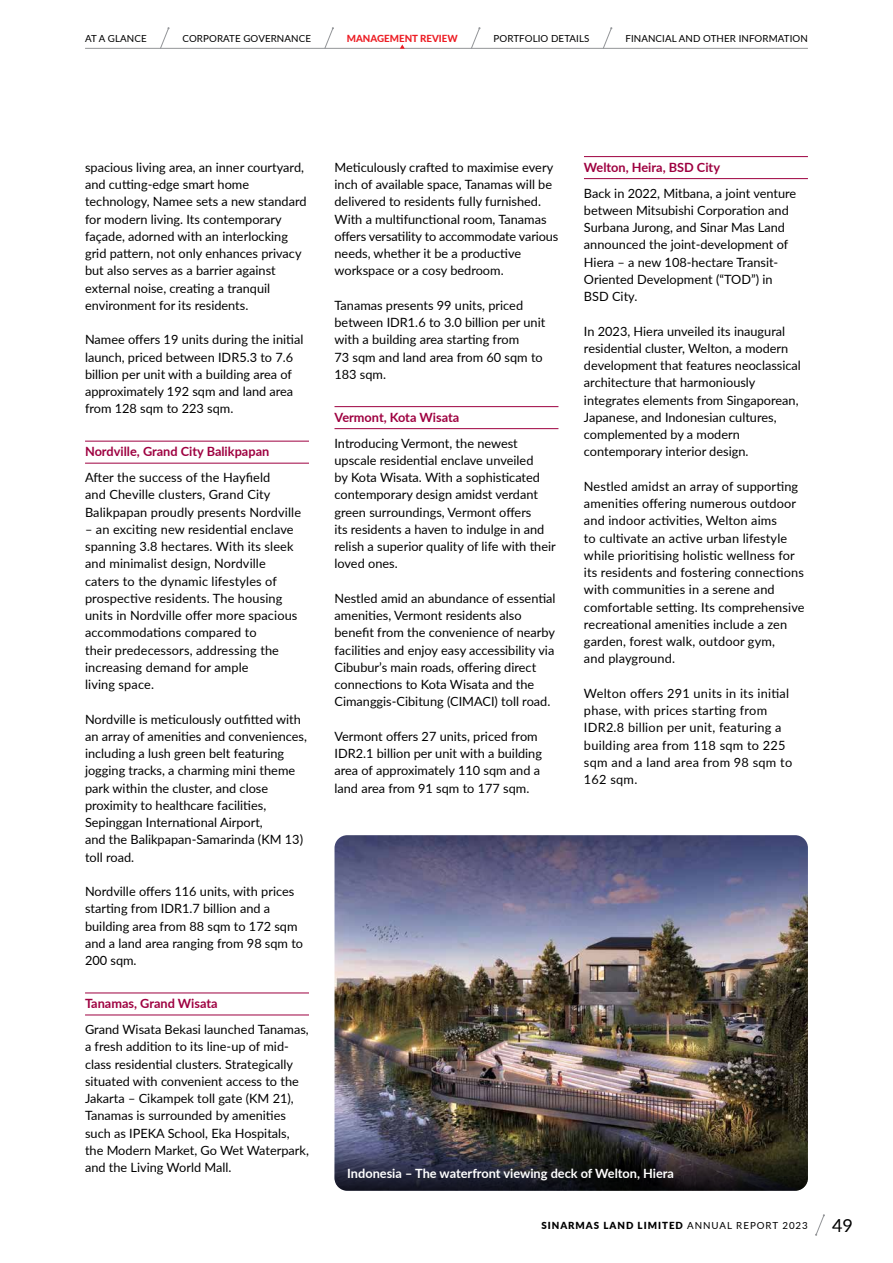
<style>
.page{position:relative;width:893px;height:1263px;background:#fff}
.page>*{position:absolute;margin:0;border:0;box-sizing:border-box;transform-origin:0 0}
.t1{font:18px "Lato";color:#000}
.t2{font:12.75px/17.2px "Lato";color:#000}
.t3{font:12.75px/17.2px "Lato";letter-spacing:.02em;color:#000}
.t4{font:700 12.75px "Lato";color:#9e0040}
.t5{font:700 12.75px "Lato";color:#fff}
.t6{font:9.75px "Lato";letter-spacing:.01em;color:#000}
.t7{font:900 9.75px "Lato";letter-spacing:.1em;color:#000}
.t8{font:800 9.75px "Lato";color:#ed1d24}
.s1{font-weight:400}
</style>
<div class="page">
<img style="left:334px;top:835px;width:474px;height:313px">
<hr style="left:85px;top:441px;width:224px;height:1px;background:#9e0040">
<hr style="left:85px;top:463px;width:224px;height:1px;background:#9e0040">
<hr style="left:85px;top:992px;width:224px;height:1px;background:#9e0040">
<hr style="left:85px;top:1014px;width:224px;height:1px;background:#9e0040">
<hr style="left:334px;top:406px;width:224px;height:1px;background:#9e0040">
<hr style="left:334px;top:428px;width:224px;height:1px;background:#9e0040">
<hr style="left:584px;top:156px;width:224px;height:1px;background:#9e0040">
<hr style="left:584px;top:178px;width:224px;height:1px;background:#9e0040">
<svg style="left:334px;top:1148px;width:474px;height:43px;background:#24242a"></svg>
<svg style="left:815px;top:1214px;width:10px;height:22px"></svg>
<svg style="left:602px;top:27px;width:10px;height:21px"></svg>
<svg style="left:470px;top:27px;width:10px;height:21px"></svg>
<svg style="left:324px;top:27px;width:10px;height:21px"></svg>
<svg style="left:159px;top:27px;width:11px;height:21px"></svg>
<hr style="left:85px;top:48px;width:723px;height:1px;background:#939598">
<svg style="left:400px;top:44px;width:5px;height:5px"></svg>
<p class="t6" style="left:85px;top:31px;width:63px">AT A GLANCE</p>
<p class="t6" style="left:183px;top:31px;width:130px">CORPORATE GOVERNANCE</p>
<p class="t8" style="left:347px;top:31px;width:112px">MANAGEMENT REVIEW</p>
<p class="t6" style="left:494px;top:31px;width:97px">PORTFOLIO DETAILS</p>
<p class="t6" style="left:625px;top:31px;width:184px">FINANCIAL AND OTHER INFORMATION</p>
<p class="t2" style="left:85px;top:158px;width:223px">spacious living area, an inner courtyard, and cutting-edge smart home technology, Namee sets a new standard for modern living. Its contemporary façade, adorned with an interlocking grid pattern, not only enhances privacy but also serves as a barrier against external noise, creating a tranquil environment for its residents.</p>
<p class="t2" style="left:85px;top:331px;width:220px">Namee offers 19 units during the initial launch, priced between IDR5.3 to 7.6 billion per unit with a building area of approximately 192 sqm and land area from 128 sqm to 223 sqm.</p>
<p class="t4" style="left:85px;top:442px;width:186px">Nordville, Grand City Balikpapan</p>
<p class="t2" style="left:85px;top:468px;width:218px">After the success of the Hayfield<br>and Cheville clusters, Grand City<br>Balikpapan proudly presents Nordville</p>
<p class="t2" style="left:85px;top:520px;width:214px">– an exciting new residential enclave spanning 3.8 hectares. With its sleek and minimalist design, Nordville caters to the dynamic lifestyles of prospective residents. The housing units in Nordville offer more spacious accommodations compared to<br>their predecessors, addressing the increasing demand for ample<br>living space.</p>
<p class="t2" style="left:85px;top:710px;width:223px">Nordville is meticulously outfitted with an array of amenities and conveniences, including a lush green belt featuring jogging tracks, a charming mini theme park within the cluster, and close proximity to healthcare facilities, Sepinggan International Airport,<br>and the Balikpapan-Samarinda (KM 13) toll road.</p>
<p class="t2" style="left:85px;top:882px;width:220px">Nordville offers 116 units, with prices starting from IDR1.7 billion and a building area from 88 sqm to 172 sqm and a land area ranging from 98 sqm to<br>200 sqm.</p>
<p class="t4" style="left:85px;top:994px;width:134px">Tanamas, Grand Wisata</p>
<p class="t2" style="left:85px;top:1020px;width:225px">Grand Wisata Bekasi launched Tanamas, a fresh addition to its line-up of mid&shy;class residential clusters. Strategically situated with convenient access to the Jakarta – Cikampek toll gate (KM 21), Tanamas is surrounded by amenities such as IPEKA School, Eka Hospitals, the Modern Market, Go Wet Waterpark, and the Living World Mall.</p>
<p class="t2" style="left:334px;top:158px;width:225px">Meticulously crafted to maximise every inch of available space, Tanamas will be delivered to residents fully furnished.<br>With a multifunctional room, Tanamas offers versatility to accommodate various needs, whether it be a productive workspace or a cosy bedroom.</p>
<p class="t2" style="left:334px;top:296px;width:212px">Tanamas presents 99 units, priced between IDR1.6 to 3.0 billion per unit with a building area starting from<br>73 sqm and land area from 60 sqm to<br>183 sqm.</p>
<p class="t4" style="left:334px;top:408px;width:126px">Vermont, Kota Wisata</p>
<p class="t2" style="left:334px;top:434px;width:223px">Introducing Vermont, the newest upscale residential enclave unveiled<br>by Kota Wisata. With a sophisticated contemporary design amidst verdant green surroundings, Vermont offers<br>its residents a haven to indulge in and relish a superior quality of life with their loved ones.</p>
<p class="t2" style="left:334px;top:589px;width:223px">Nestled amid an abundance of essential amenities, Vermont residents also benefit from the convenience of nearby facilities and enjoy easy accessibility via Cibubur’s main roads, offering direct connections to Kota Wisata and the Cimanggis-Cibitung (CIMACI) toll road.</p>
<p class="t2" style="left:334px;top:727px;width:209px">Vermont offers 27 units, priced from IDR2.1 billion per unit with a building area of approximately 110 sqm and a land area from 91 sqm to 177 sqm.</p>
<p class="t4" style="left:584px;top:158px;width:138px">Welton, Heira, BSD City</p>
<p class="t2" style="left:584px;top:184px;width:214px">Back in 2022, Mitbana, a joint venture between Mitsubishi Corporation and<br>Surbana Jurong, and Sinar Mas Land announced the joint-development of<br>Hiera – a new 108-hectare Transit-<br>Oriented Development (“TOD”) in<br>BSD City.</p>
<p class="t2" style="left:584px;top:322px;width:218px">In 2023, Hiera unveiled its inaugural residential cluster, Welton, a modern development that features neoclassical architecture that harmoniously integrates elements from Singaporean, Japanese, and Indonesian cultures, complemented by a modern contemporary interior design.</p>
<p class="t2" style="left:584px;top:477px;width:222px">Nestled amidst an array of supporting amenities offering numerous outdoor and indoor activities, Welton aims<br>to cultivate an active urban lifestyle while prioritising holistic wellness for its residents and fostering connections with communities in a serene and comfortable setting. Its comprehensive recreational amenities include a zen garden, forest walk, outdoor gym,<br>and playground.</p>
<p class="t3" style="left:584px;top:684px;width:210px">Welton offers 291 units in its initial phase, with prices starting from<br>IDR2.8 billion per unit, featuring a building area from 118 sqm to 225 sqm and a land area from 98 sqm to<br>162 sqm.</p>
<p class="t5" style="left:347px;top:1164px;width:328px">Indonesia – The waterfront viewing deck of Welton, Hiera</p>
<p class="t7" style="left:541px;top:1218px;width:268px">SINARMAS LAND LIMITED <span class="s1">ANNUAL REPORT 2023</span></p>
<h1 class="t1" style="left:832px;top:1213px;width:22px">49</h1>
</div>
